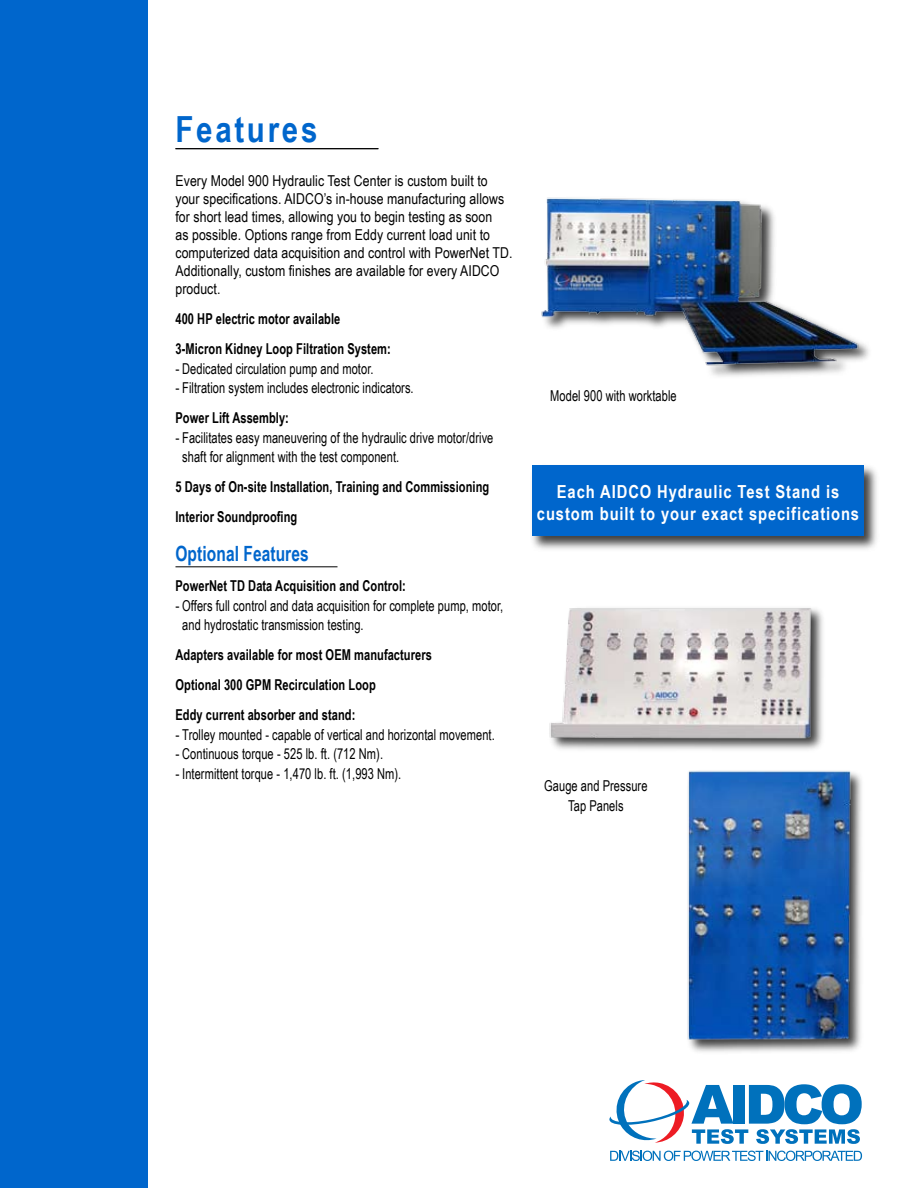
<style>
.page{position:relative;width:918px;height:1188px;background:#fff}
.page>*{position:absolute;margin:0;border:0;box-sizing:border-box;transform-origin:0 0}
.t1{font:700 36px "Arial Narrow";letter-spacing:.075em;color:#06c}
.t2{font:700 21px "Arial Narrow";letter-spacing:.005em;color:#06c;scale:.9 1}
.t3{font:700 18px/21.6px "Arial Narrow";letter-spacing:.05em;color:#fff;text-align:center}
.t4{font:15px/18px "Arial Narrow";letter-spacing:.005em;color:#000}
.t5{font:700 15px/30px "Arial Narrow";letter-spacing:.005em;color:#000;scale:.9 1}
.t6{font:15px/19.5px "Arial Narrow";letter-spacing:.005em;color:#000;text-align:center;scale:.9 1}
</style>
<div class="page">
<div style="left:0;top:0;width:148px;height:1188px;background:#06c"></div>
<img style="left:541px;top:197px;width:323px;height:178px">
<hr style="left:176px;top:148px;width:203px;height:1px;background:#000">
<div style="left:686px;top:769px;width:180px;height:286px;background:#000;opacity:.75"></div>
<img style="left:686px;top:769px;width:173px;height:283px">
<img style="left:549px;top:608px;width:274px;height:142px">
<div style="left:530px;top:464px;width:351px;height:88px;background:#000;opacity:.75"></div>
<div style="left:532px;top:466px;width:332px;height:70px;background:#06c"></div>
<hr style="left:176px;top:567px;width:162px;height:1px;background:#000">
<svg style="left:609px;top:1080px;width:253px;height:64px"></svg>
<svg style="left:610px;top:1151px;width:252px;height:10px"></svg>
<h1 class="t1" style="left:176px;top:102px;width:143px">Features</h1>
<p class="t4" style="left:176px;top:172px;width:339px">Every Model 900 Hydraulic Test Center is custom built to your specifications. AIDCO’s in-house manufacturing allows for short lead times, allowing you to begin testing as soon<br>as possible. Options range from Eddy current load unit to computerized data acquisition and control with PowerNet TD.<br>Additionally, custom finishes are available for every AIDCO product.</p>
<p class="t5" style="left:176px;top:303px;width:241px">400 HP electric motor available<br>3-Micron Kidney Loop Filtration System:</p>
<p class="t4" style="left:176px;top:359px;width:200px">- Dedicated circulation pump and motor.</p>
<p class="t4" style="left:176px;top:379px;width:240px">- Filtration system includes electronic indicators.</p>
<p class="t5" style="left:176px;top:402px;width:128px">Power Lift Assembly:</p>
<p class="t4" style="left:182px;top:427px;width:313px;line-height:19.5px;text-indent:-7px">- Facilitates easy maneuvering of the hydraulic drive motor/drive shaft for alignment with the test component.</p>
<p class="t5" style="left:176px;top:471px;width:350px">5 Days of On-site Installation, Training and Commissioning<br>Interior Soundproofing</p>
<h2 class="t2" style="left:176px;top:538px;width:150px">Optional Features</h2>
<p class="t5" style="left:176px;top:570px;width:258px">PowerNet TD Data Acquisition and Control:</p>
<p class="t4" style="left:182px;top:595px;width:323px;line-height:19.5px;text-indent:-7px">- Offers full control and data acquisition for complete pump, motor, and hydrostatic transmission testing.</p>
<p class="t5" style="left:176px;top:639px;width:286px">Adapters available for most OEM manufacturers<br>Optional 300 GPM Recirculation Loop<br>Eddy current absorber and stand:</p>
<p class="t4" style="left:176px;top:725px;width:321px">- Trolley mounted - capable of vertical and horizontal movement.</p>
<p class="t4" style="left:176px;top:745px;width:209px">- Continuous torque - 525 lb. ft. (712 Nm).</p>
<p class="t4" style="left:176px;top:764px;width:227px">- Intermittent torque - 1,470 lb. ft. (1,993 Nm).</p>
<p class="t6" style="left:550px;top:386px;width:142px">Model 900 with worktable</p>
<p class="t3" style="left:537px;top:480px;width:324px">Each AIDCO Hydraulic Test Stand is custom built to your exact specifications</p>
<p class="t6" style="left:544px;top:776px;width:116px">Gauge and Pressure<br>Tap Panels</p>
</div>
